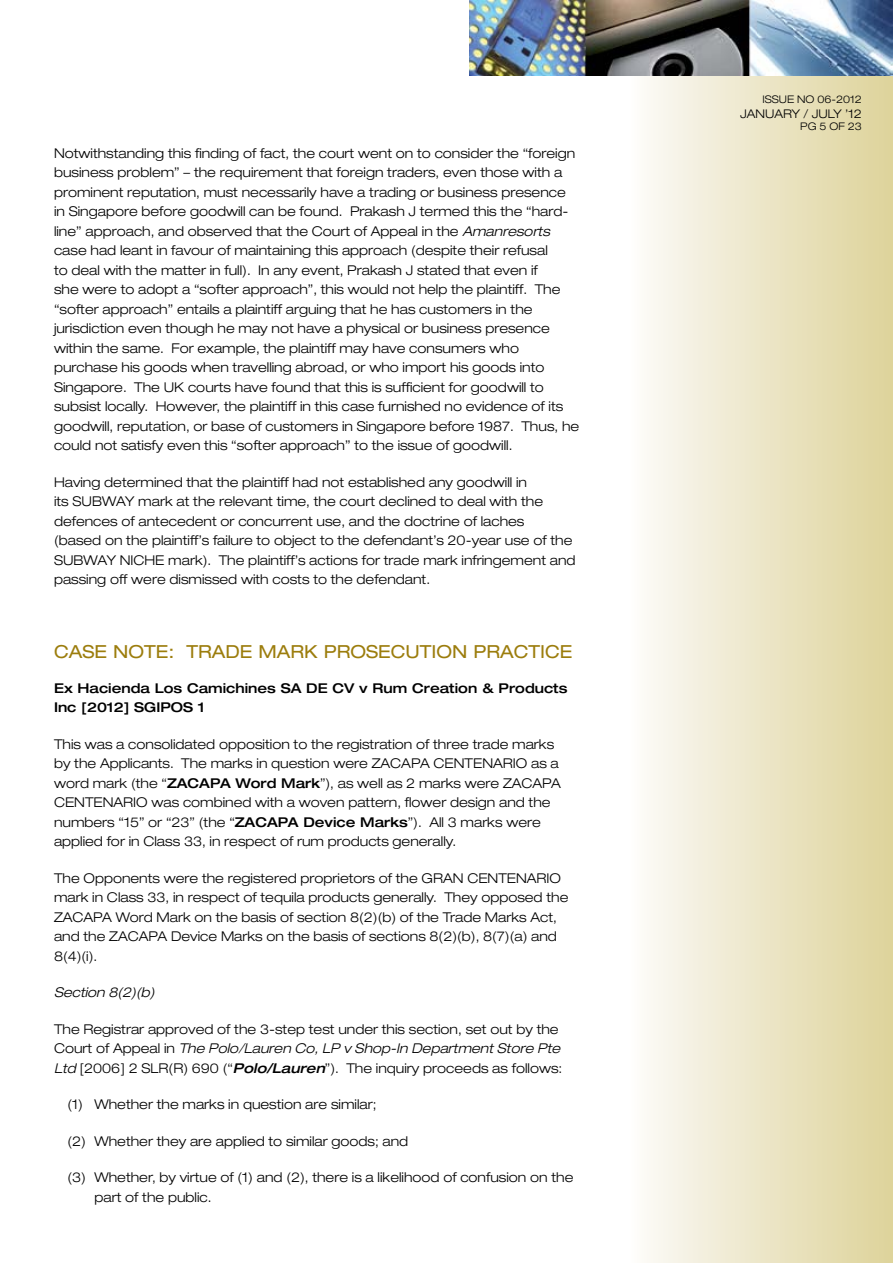
<style>
.page{position:relative;width:893px;height:1263px;background:#fff}
.page>*{position:absolute;margin:0;border:0;box-sizing:border-box;transform-origin:0 0}
.t1{font:expanded 18px "Helvetica Neue";color:#9c7d0d}
.t2{font:300 expanded 13.5px/19.5px "Helvetica Neue";color:#000}
.t3{font:500 expanded 13.5px/19.5px "Helvetica Neue";color:#000}
.t4{font:italic 300 expanded 13.5px "Helvetica Neue";color:#000}
.t5{font:300 expanded 12px "Helvetica Neue";color:#000}
.t6{font:300 expanded 10.5px "Helvetica Neue";color:#000}
.s1{font-style:italic}
.s2{font-weight:500}
.s3{font-weight:500;font-style:italic}
</style>
<div class="page">
<svg style="left:646px;top:76px;width:246px;height:1186px;background:#ece5c7"></svg>
<img style="left:469px;top:0;width:424px;height:76px">
<p class="t2" style="left:54px;top:143px;width:527px">Notwithstanding this finding of fact, the court went on to consider the “foreign business problem” – the requirement that foreign traders, even those with a prominent reputation, must necessarily have a trading or business presence in Singapore before goodwill can be found. Prakash J termed this the “hard&shy;line” approach, and observed that the Court of Appeal in the <span class="s1">Amanresorts </span>case had leant in favour of maintaining this approach (despite their refusal<br>to deal with the matter in full). In any event, Prakash J stated that even if<br>she were to adopt a “softer approach”, this would not help the plaintiff. The “softer approach” entails a plaintiff arguing that he has customers in the jurisdiction even though he may not have a physical or business presence within the same. For example, the plaintiff may have consumers who purchase his goods when travelling abroad, or who import his goods into Singapore. The UK courts have found that this is sufficient for goodwill to subsist locally. However, the plaintiff in this case furnished no evidence of its goodwill, reputation, or base of customers in Singapore before 1987. Thus, he could not satisfy even this “softer approach” to the issue of goodwill.</p>
<p class="t2" style="left:54px;top:472px;width:523px">Having determined that the plaintiff had not established any goodwill in<br>its SUBWAY mark at the relevant time, the court declined to deal with the defences of antecedent or concurrent use, and the doctrine of laches<br>(based on the plaintiff’s failure to object to the defendant’s 20-year use of the SUBWAY NICHE mark). The plaintiff’s actions for trade mark infringement and passing off were dismissed with costs to the defendant.</p>
<h1 class="t1" style="left:54px;top:640px;width:29px">CASE</h1>
<h1 class="t1" style="left:113px;top:640px;width:30px">NOTE</h1>
<h1 class="t1" style="left:168px;top:640px;width:44px">: TRADE</h1>
<h1 class="t1" style="left:258px;top:640px;width:33px">MARK</h1>
<h1 class="t1" style="left:324px;top:640px;width:176px">PROSECUTION PRACTICE</h1>
<p class="t3" style="left:54px;top:678px;width:515px">Ex Hacienda Los Camichines SA DE CV v Rum Creation &amp; Products<br>Inc [2012] SGIPOS 1</p>
<p class="t2" style="left:54px;top:734px;width:509px">This was a consolidated opposition to the registration of three trade marks by the Applicants. The marks in question were ZACAPA CENTENARIO as a word mark (the “<span class="s2">ZACAPA Word Mark</span>”), as well as 2 marks were ZACAPA CENTENARIO was combined with a woven pattern, flower design and the numbers “15” or “23” (the “<span class="s2">ZACAPA Device Marks</span>”). All 3 marks were applied for in Class 33, in respect of rum products generally.</p>
<p class="t2" style="left:54px;top:868px;width:516px">The Opponents were the registered proprietors of the GRAN CENTENARIO mark in Class 33, in respect of tequila products generally. They opposed the ZACAPA Word Mark on the basis of section 8(2)(b) of the Trade Marks Act, and the ZACAPA Device Marks on the basis of sections 8(2)(b), 8(7)(a) and 8(4)(i).</p>
<p class="t4" style="left:54px;top:984px;width:102px">Section 8(2)(b)</p>
<p class="t2" style="left:54px;top:1019px;width:510px">The Registrar approved of the 3-step test under this section, set out by the<br>Court of Appeal in <span class="s1">The Polo/Lauren Co, LP v Shop-In Department Store Pte<br>Ltd</span> [2006] 2 SLR(R) 690 (“<span class="s3">Polo/Lauren</span>”). The inquiry proceeds as follows:</p>
<p class="t2" style="left:68px;top:1094px;width:310px">(1) Whether the marks in question are similar;</p>
<p class="t2" style="left:68px;top:1131px;width:342px">(2) Whether they are applied to similar goods; and</p>
<p class="t2" style="left:94px;top:1167px;width:480px;text-indent:-27px">(3) Whether, by virtue of (1) and (2), there is a likelihood of confusion on the part of the public.</p>
<p class="t6" style="left:762px;top:93px;width:101px">ISSUE NO 06-2012</p>
<p class="t5" style="left:740px;top:106px;width:123px">JANUARY / JULY ’12</p>
<p class="t6" style="left:800px;top:120px;width:63px">PG 5 OF 23</p>
</div>
